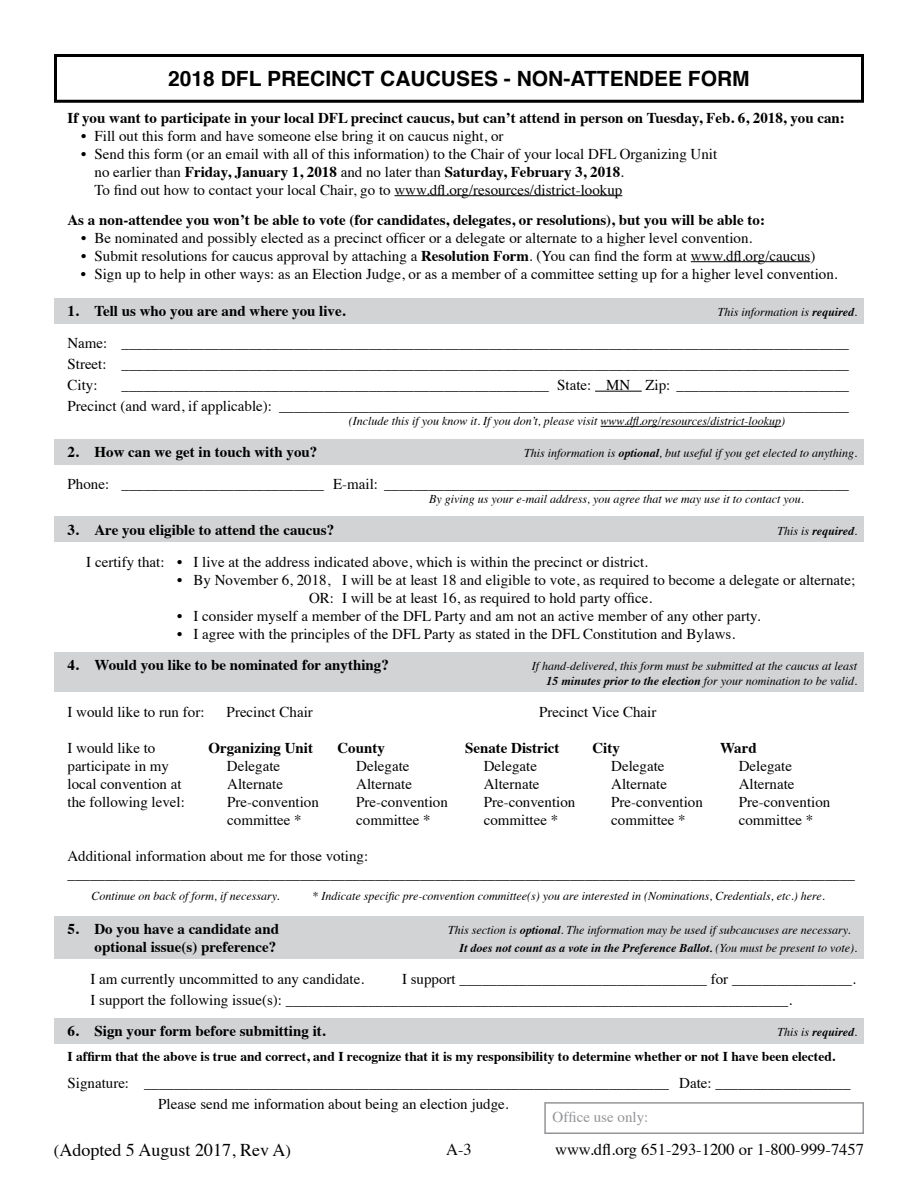
<style>
.page{position:relative;width:918px;height:1188px;background:#fff}
.page>*{position:absolute;margin:0;border:0;box-sizing:border-box;transform-origin:0 0}
.t1{font:700 21px "Helvetica";color:#000}
.t2{font:18px "Times";color:#000}
.t3{font:16.5px "Times";color:#000}
.t4{font:15px/21px "Times";color:#000}
.t5{font:700 15px "Times";color:#000}
.t6{font:15px "Times";color:#939598}
.t7{font:700 13.5px "Times";color:#000}
.t8{font:italic 12px/14.4px "Times";color:#000;text-align:right}
.t9{font:italic 700 12px "Times";color:#000}
.s1{font-weight:700}
.s2{font-weight:400}
.s3{font-size:16.5px}
</style>
<div class="page">
<div style="left:54px;top:54px;width:810px;height:49px;border:3px solid #000"></div>
<hr style="left:394px;top:195px;width:228px;height:1px;background:#000">
<hr style="left:691px;top:261px;width:119px;height:1px;background:#000">
<div style="left:54px;top:298px;width:810px;height:25px;background:#d1d3d4"></div>
<hr style="left:595px;top:391px;width:47px;height:1px;background:#000">
<hr style="left:601px;top:426px;width:180px;height:1px;background:#000">
<div style="left:54px;top:439px;width:810px;height:25px;background:#d1d3d4"></div>
<div style="left:54px;top:517px;width:810px;height:25px;background:#d1d3d4"></div>
<div style="left:54px;top:652px;width:810px;height:40px;background:#d1d3d4"></div>
<div style="left:54px;top:916px;width:810px;height:43px;background:#d1d3d4"></div>
<div style="left:54px;top:1018px;width:810px;height:25px;background:#d1d3d4"></div>
<div style="left:544px;top:1102px;width:320px;height:32px;border:2px solid #939598"></div>
<h1 class="t1" style="left:168px;top:62px;width:583px">2018 DFL PRECINCT CAUCUSES - NON-ATTENDEE FORM</h1>
<p class="t5" style="left:68px;top:103px;width:779px">If you want to participate in your local DFL precinct caucus, but can’t attend in person on Tuesday, Feb. 6, 2018, you can:</p>
<p class="t4" style="left:81px;top:124px;width:424px">• Fill out this form and have someone else bring it on caucus night, or</p>
<p class="t4" style="left:94px;top:143px;width:624px;line-height:18px;text-indent:-14px">• Send this form (or an email with all of this information) to the Chair of your local DFL Organizing Unit no earlier than <span class="s1">Friday, January 1, 2018</span> and no later than <span class="s1">Saturday, February 3, 2018</span>.<br>To find out how to contact your local Chair, go to www.dfl.org/resources/district-lookup</p>
<p class="t5" style="left:68px;top:205px;width:699px">As a non-attendee you won’t be able to vote (for candidates, delegates, or resolutions), but you will be able to:</p>
<p class="t4" style="left:81px;top:226px;width:673px">• Be nominated and possibly elected as a precinct officer or a delegate or alternate to a higher level convention.</p>
<p class="t4" style="left:81px;top:244px;width:736px">• Submit resolutions for caucus approval by attaching a <span class="s1">Resolution Form</span>. (You can find the form at www.dfl.org/caucus)</p>
<p class="t4" style="left:81px;top:262px;width:758px">• Sign up to help in other ways: as an Election Judge, or as a member of a committee setting up for a higher level convention.</p>
<p class="t5" style="left:68px;top:297px;width:280px">1. Tell us who you are and where you live.</p>
<p class="t8" style="left:718px;top:304px;width:141px">This information is <span class="s1">required</span>.</p>
<p class="t4" style="left:68px;top:331px;width:783px;text-align:justify">Name: _________________________________________________________________________________________________ Street: _________________________________________________________________________________________________ City:</p>
<p class="t4" style="left:68px;top:373px;width:783px;text-align:right">_________________________________________________________ State: MN Zip: _______________________<br>Precinct (and ward, if applicable): ____________________________________________________________________________</p>
<p class="t8" style="left:349px;top:413px;width:438px">(Include this if you know it. If you don’t, please visit www.dfl.org/resources/district-lookup)</p>
<p class="t5" style="left:68px;top:438px;width:251px">2. How can we get in touch with you?</p>
<p class="t8" style="left:524px;top:445px;width:335px">This information is <span class="s1">optional</span>, but useful if you get elected to anything.</p>
<p class="t4" style="left:68px;top:472px;width:783px">Phone: ___________________________ E-mail: ______________________________________________________________</p>
<p class="t8" style="left:429px;top:491px;width:376px">By giving us your e-mail address, you agree that we may use it to contact you.</p>
<p class="t5" style="left:68px;top:515px;width:268px">3. Are you eligible to attend the caucus?</p>
<p class="t9" style="left:778px;top:519px;width:81px"><span class="s2">This is</span> required<span class="s2">.</span></p>
<p class="t4" style="left:86px;top:551px;width:563px">I certify that: • I live at the address indicated above, which is within the precinct or district.</p>
<p class="t4" style="left:309px;top:570px;width:548px;line-height:18px;text-indent:-132px">• By November 6, 2018, I will be at least 18 and eligible to vote, as required to become a delegate or alternate;<br>OR: I will be at least 16, as required to hold party office.</p>
<p class="t4" style="left:177px;top:605px;width:585px">• I consider myself a member of the DFL Party and am not an active member of any other party.</p>
<p class="t4" style="left:177px;top:623px;width:560px">• I agree with the principles of the DFL Party as stated in the DFL Constitution and Bylaws.</p>
<p class="t5" style="left:68px;top:651px;width:323px">4. Would you like to be nominated for anything?</p>
<p class="t8" style="left:532px;top:658px;width:327px">If hand-delivered, this form must be submitted at the caucus at least<br><span class="s1">15 minutes prior to the election</span> for your nomination to be valid.</p>
<p class="t4" style="left:68px;top:700px;width:139px">I would like to run for:</p>
<p class="t4" style="left:227px;top:700px;width:88px">Precinct Chair</p>
<p class="t4" style="left:539px;top:700px;width:119px">Precinct Vice Chair</p>
<p class="t4" style="left:68px;top:736px;width:89px">I would like to</p>
<p class="t5" style="left:208px;top:734px;width:106px">Organizing Unit</p>
<p class="t5" style="left:338px;top:734px;width:49px">County</p>
<p class="t5" style="left:465px;top:734px;width:96px">Senate District</p>
<p class="t5" style="left:592px;top:734px;width:29px">City</p>
<p class="t5" style="left:720px;top:734px;width:38px">Ward</p>
<p class="t4" style="left:68px;top:754px;width:103px">participate in my</p>
<p class="t4" style="left:227px;top:754px;width:55px">Delegate</p>
<p class="t4" style="left:356px;top:754px;width:55px">Delegate</p>
<p class="t4" style="left:484px;top:754px;width:55px">Delegate</p>
<p class="t4" style="left:611px;top:754px;width:55px">Delegate</p>
<p class="t4" style="left:739px;top:754px;width:55px">Delegate</p>
<p class="t4" style="left:68px;top:772px;width:116px">local convention at</p>
<p class="t4" style="left:227px;top:772px;width:57px">Alternate</p>
<p class="t4" style="left:356px;top:772px;width:57px">Alternate</p>
<p class="t4" style="left:484px;top:772px;width:57px">Alternate</p>
<p class="t4" style="left:611px;top:772px;width:57px">Alternate</p>
<p class="t4" style="left:739px;top:772px;width:57px">Alternate</p>
<p class="t4" style="left:68px;top:790px;width:119px">the following level:</p>
<p class="t4" style="left:227px;top:790px;width:93px">Pre-convention</p>
<p class="t4" style="left:356px;top:790px;width:93px">Pre-convention</p>
<p class="t4" style="left:484px;top:790px;width:93px">Pre-convention</p>
<p class="t4" style="left:611px;top:790px;width:93px">Pre-convention</p>
<p class="t4" style="left:739px;top:790px;width:93px">Pre-convention</p>
<p class="t4" style="left:227px;top:808px;width:76px">committee *</p>
<p class="t4" style="left:356px;top:808px;width:76px">committee *</p>
<p class="t4" style="left:484px;top:808px;width:76px">committee *</p>
<p class="t4" style="left:611px;top:808px;width:76px">committee *</p>
<p class="t4" style="left:739px;top:808px;width:76px">committee *</p>
<p class="t4" style="left:68px;top:846px;width:789px;line-height:18px">Additional information about me for those voting: _________________________________________________________________________________________________________</p>
<p class="t8" style="left:92px;top:888px;width:189px">Continue on back of form, if necessary.</p>
<p class="t8" style="left:312px;top:888px;width:514px">* Indicate specific pre-convention committee(s) you are interested in (Nominations, Credentials, etc.) here.</p>
<p class="t5" style="left:68px;top:915px;width:213px">5. Do you have a candidate and</p>
<p class="t8" style="left:448px;top:922px;width:404px">This section is <span class="s1">optional</span>. The information may be used if subcaucuses are necessary.</p>
<p class="t5" style="left:94px;top:933px;width:183px">optional issue(s) preference?</p>
<p class="t9" style="left:459px;top:937px;width:399px">It does not count as a vote in the Preference Ballot. <span class="s2">(You must be present to vote).</span></p>
<p class="t4" style="left:90px;top:967px;width:275px">I am currently uncommitted to any candidate.</p>
<p class="t4" style="left:90px;top:967px;width:767px;text-indent:312px">I support _________________________________ for ________________.<br>I support the following issue(s): ___________________________________________________________________.</p>
<p class="t5" style="left:68px;top:1017px;width:260px">6. Sign your form before submitting it.</p>
<p class="t9" style="left:778px;top:1021px;width:81px"><span class="s2">This is</span> required<span class="s2">.</span></p>
<p class="t7" style="left:68px;top:1044px;width:769px">I affirm that the above is true and correct, and I recognize that it is my responsibility to determine whether or not I have been elected.</p>
<p class="t4" style="left:158px;top:1072px;width:694px;text-indent:-91px">Signature: ______________________________________________________________________ Date: __________________<br>Please send me information about being an election judge.</p>
<p class="t6" style="left:553px;top:1103px;width:97px">Office use only:</p>
<p class="t2" style="left:54px;top:1133px;width:239px"><span class="s3">(</span>Adopted 5 August 2017, Rev A<span class="s3">)</span></p>
<p class="t3" style="left:446px;top:1134px;width:27px">A-3</p>
<p class="t3" style="left:555px;top:1134px;width:310px">www.dfl.org 651-293-1200 or 1-800-999-7457</p>
</div>
